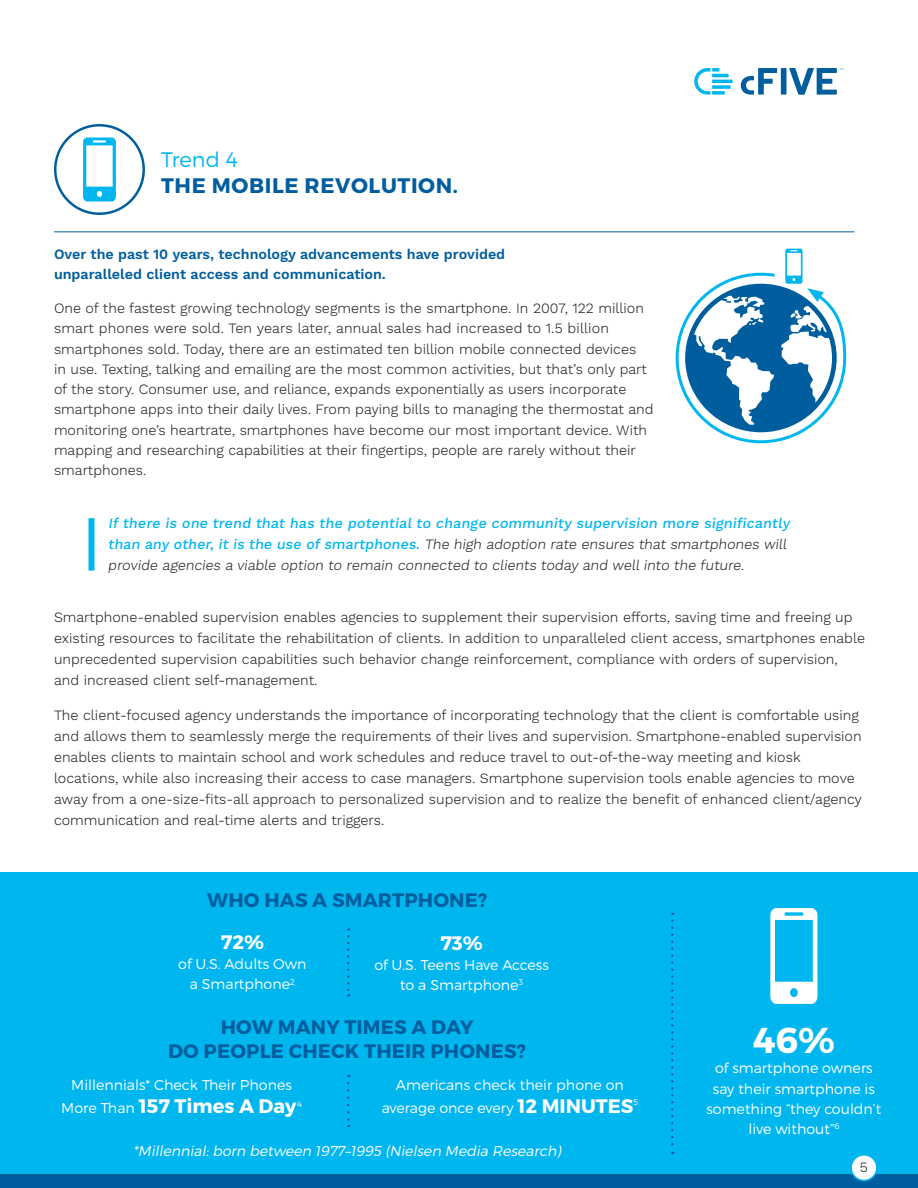
<style>
.page{position:relative;width:918px;height:1188px;background:#fff}
.page>*{position:absolute;margin:0;border:0;box-sizing:border-box;transform-origin:0 0}
.t1{font:700 36px "Montserrat";color:#fff}
.t2{font:700 21px "Montserrat";letter-spacing:.03em;color:#005e9e}
.t3{font:300 21px "Montserrat";color:#00b6ef}
.t4{font:700 19.5px/24px "Montserrat";letter-spacing:.01em;color:#005e9e;text-align:center}
.t5{font:700 19.5px "Montserrat";color:#fff}
.t6{font:300 14.25px/21px "Work Sans";color:#231f20}
.t7{font:300 14.25px/20.2px "Montserrat";color:#fff;text-align:center}
.t8{font:600 14.25px/20.2px "Work Sans";color:#005e9e}
.t9{font:italic 300 14.25px "Montserrat";color:#fff}
.t10{font:300 8.25px "Montserrat";color:#fff}
.s1{font-weight:500;color:#00b6ef}
.s2{font-weight:300;font-size:14.25px}
.s3{font-weight:700;font-size:19.5px}
</style>
<div class="page">
<div style="left:0;top:872px;width:918px;height:305px;background:#00b6ef"></div>
<svg style="left:694px;top:68px;width:39px;height:27px"></svg>
<div style="left:781px;top:68px;width:6px;height:27px;background:#005e9e"></div>
<svg style="left:741px;top:68px;width:36px;height:27px"></svg>
<svg style="left:789px;top:68px;width:55px;height:27px"></svg>
<hr style="left:54px;top:231px;width:800px;height:1px;background:#005e9e">
<svg style="left:347px;top:1083px;width:2px;height:44px"></svg>
<svg style="left:671px;top:921px;width:2px;height:233px"></svg>
<div style="left:54px;top:124px;width:91px;height:91px;border:2px solid #005e9e;border-radius:50%"></div>
<svg style="left:83px;top:138px;width:33px;height:63px"></svg>
<div style="left:0;top:1174px;width:918px;height:14px;background:#005e9e"></div>
<div style="left:851px;top:1155px;width:26px;height:25px;background:#fff;border-radius:50%"></div>
<div style="left:850px;top:1154px;width:28px;height:27px;border:2px solid #00b6ef;border-radius:50%"></div>
<svg style="left:675px;top:249px;width:172px;height:195px"></svg>
<svg style="left:347px;top:928px;width:2px;height:68px"></svg>
<svg style="left:770px;top:908px;width:48px;height:96px"></svg>
<div style="left:88px;top:518px;width:6px;height:53px;background:#00b6ef"></div>
<h2 class="t3" style="left:161px;top:146px;width:78px">Trend 4</h2>
<h2 class="t2" style="left:161px;top:172px;width:298px">THE MOBILE REVOLUTION.</h2>
<p class="t8" style="left:54px;top:245px;width:453px">Over the past 10 years, technology advancements have provided unparalleled client access and communication.</p>
<p class="t6" style="left:54px;top:299px;width:601px;line-height:20.2px">One of the fastest growing technology segments is the smartphone. In 2007, 122 million smart phones were sold. Ten years later, annual sales had increased to 1.5 billion smartphones sold. Today, there are an estimated ten billion mobile connected devices<br>in use. Texting, talking and emailing are the most common activities, but that’s only part of the story. Consumer use, and reliance, expands exponentially as users incorporate smartphone apps into their daily lives. From paying bills to managing the thermostat and monitoring one’s heartrate, smartphones have become our most important device. With mapping and researching capabilities at their fingertips, people are rarely without their smartphones.</p>
<p class="t6" style="left:108px;top:513px;width:686px"><span class="s1">If there is one trend that has the potential to change community supervision more significantly than any other, it is the use of smartphones.</span> The high adoption rate ensures that smartphones will provide agencies a viable option to remain connected to clients today and well into the future.</p>
<p class="t6" style="left:54px;top:607px;width:813px">Smartphone-enabled supervision enables agencies to supplement their supervision efforts, saving time and freeing up existing resources to facilitate the rehabilitation of clients. In addition to unparalleled client access, smartphones enable unprecedented supervision capabilities such behavior change reinforcement, compliance with orders of supervision, and increased client self-management.</p>
<p class="t6" style="left:54px;top:705px;width:810px">The client-focused agency understands the importance of incorporating technology that the client is comfortable using and allows them to seamlessly merge the requirements of their lives and supervision. Smartphone-enabled supervision enables clients to maintain school and work schedules and reduce travel to out-of-the-way meeting and kiosk locations, while also increasing their access to case managers. Smartphone supervision tools enable agencies to move away from a one-size-fits-all approach to personalized supervision and to realize the benefit of enhanced client/agency communication and real-time alerts and triggers.</p>
<h3 class="t4" style="left:207px;top:888px;width:282px">WHO HAS A SMARTPHONE?</h3>
<h3 class="t5" style="left:221px;top:930px;width:45px">72%</h3>
<p class="t7" style="left:178px;top:954px;width:130px">of U.S. Adults Own a Smartphone<sup>2</sup></p>
<h3 class="t5" style="left:440px;top:931px;width:44px">73%</h3>
<p class="t7" style="left:374px;top:954px;width:176px">of U.S. Teens Have Access to a Smartphone<sup>3</sup></p>
<h3 class="t4" style="left:168px;top:1016px;width:359px">HOW MANY TIMES A DAY<br>DO PEOPLE CHECK THEIR PHONES?</h3>
<p class="t7" style="left:71px;top:1074px;width:222px">Millennials* Check Their Phones</p>
<h3 class="t5" style="left:61px;top:1094px;width:237px"><span class="s2">More Than</span> 157 Times A Day</h3>
<p class="t10" style="left:297px;top:1099px;width:6px">4</p>
<p class="t7" style="left:382px;top:1073px;width:253px;line-height:23.4px">Americans check their phone on average once every <span class="s3">12 MINUTES</span></p>
<p class="t10" style="left:633px;top:1097px;width:6px">5</p>
<p class="t9" style="left:133px;top:1142px;width:432px">*Millennial: born between 1977–1995 (Nielsen Media Research)</p>
<h1 class="t1" style="left:753px;top:1018px;width:84px">46%</h1>
<p class="t7" style="left:707px;top:1058px;width:176px">of smartphone owners say their smartphone is something “they couldn’t live without”<sup>6</sup></p>
<p class="t6" style="left:860px;top:1158px;width:10px">5</p>
</div>
